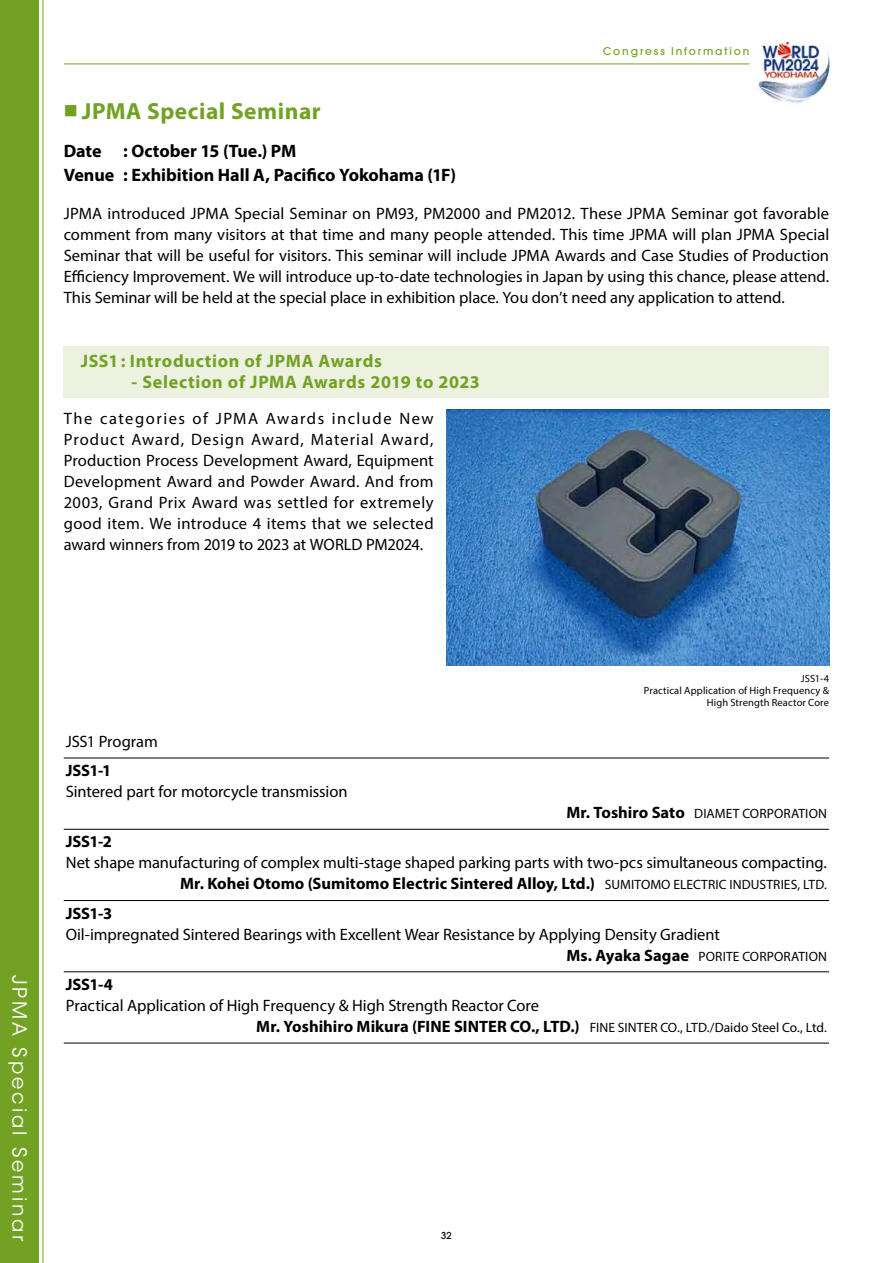
<style>
.page{position:relative;width:893px;height:1263px;background:#fff}
.page>*{position:absolute;margin:0;border:0;box-sizing:border-box;transform-origin:0 0}
.t1{font:700 23.4px "Myriad Pro";letter-spacing:.02em;color:#72a223}
.t2{font:19.5px "ITC Avant Garde Std";letter-spacing:.15em;color:#fff}
.t3{font:700 18px/24px "Myriad Pro";color:#000}
.t4{font:700 18px "Myriad Pro";letter-spacing:.04em;color:#72a223}
.t5{font:16.5px/21px "Myriad Pro";letter-spacing:-.005em;color:#000;text-align:justify}
.t6{font:700 16.5px "Myriad Pro";letter-spacing:-.01em;color:#000}
.t7{font:13.5px "Myriad Pro";letter-spacing:.01em;color:#000}
.t8{font:500 10.65px "ITC Avant Garde Pro";letter-spacing:.175em;color:#72a223}
.t9{font:10.5px/12px "Myriad Pro";letter-spacing:.01em;color:#000;text-align:right}
.t10{font:500 9.6px "ITC Avant Garde Pro";color:#000}
.s1{font-family:"Koz Min Pr 6 N";font-weight:400;font-size:14.1px}
.s2{font-weight:700;font-size:16.5px}
.s3{font-weight:700}
.s4{font-size:13.5px}
</style>
<div class="page">
<img style="left:758px;top:41px;width:72px;height:63px">
<div style="left:0;top:0;width:38px;height:1263px;background:#72a223"></div>
<hr style="left:64px;top:63px;width:685px;height:1px;background:#72a223">
<hr style="left:43px;top:0;width:1px;height:1263px;background:#72a223">
<div style="left:64px;top:346px;width:765px;height:51px;background:#ecf1e0"></div>
<img style="left:446px;top:410px;width:383px;height:255px">
<hr style="left:64px;top:758px;width:765px;height:1px;background:#000">
<hr style="left:64px;top:829px;width:765px;height:1px;background:#000">
<hr style="left:64px;top:900px;width:765px;height:1px;background:#000">
<hr style="left:64px;top:971px;width:765px;height:1px;background:#000">
<hr style="left:64px;top:1043px;width:765px;height:1px;background:#000">
<p class="t8" style="left:603px;top:44px;width:148px">Congress Information</p>
<h1 class="t1" style="left:64px;top:96px;width:259px"><span class="s1">■</span> JPMA Special Seminar</h1>
<p class="t3" style="left:64px;top:138px;width:394px">Date : October 15 (Tue.) PM<br>Venue : Exhibition Hall A, Pacifico Yokohama (1F)</p>
<p class="t5" style="left:64px;top:203px;width:767px">JPMA introduced JPMA Special Seminar on PM93, PM2000 and PM2012. These JPMA Seminar got favorable comment from many visitors at that time and many people attended. This time JPMA will plan JPMA Special Seminar that will be useful for visitors. This seminar will include JPMA Awards and Case Studies of Production Efficiency Improvement. We will introduce up-to-date technologies in Japan by using this chance, please attend.<br>This Seminar will be held at the special place in exhibition place. You don’t need any application to attend.</p>
<p class="t4" style="left:81px;top:349px;width:303px">JSS1: Introduction of JPMA Awards</p>
<p class="t4" style="left:132px;top:370px;width:350px">- Selection of JPMA Awards 2019 to 2023</p>
<p class="t5" style="left:64px;top:407px;width:372px">The categories of JPMA Awards include New Product Award, Design Award, Material Award, Production Process Development Award, Equipment Development Award and Powder Award. And from 2003, Grand Prix Award was settled for extremely good item. We introduce 4 items that we selected award winners from 2019 to 2023 at WORLD PM2024.</p>
<p class="t2" style="left:31px;top:975px;width:268px;rotate:90deg">JPMA Special Seminar</p>
<p class="t5" style="left:66px;top:730px;width:93px">JSS1 Program</p>
<p class="t6" style="left:66px;top:760px;width:47px">JSS1-1</p>
<p class="t5" style="left:66px;top:781px;width:283px">Sintered part for motorcycle transmission</p>
<p class="t9" style="left:644px;top:673px;width:187px">JSS1-4<br>Practical Application of High Frequency &amp;<br>High Strength Reactor Core</p>
<p class="t7" style="left:566px;top:805px;width:262px"><span class="s2">Mr. Toshiro Sato</span> DIAMET CORPORATION</p>
<p class="t6" style="left:66px;top:831px;width:47px">JSS1-2</p>
<p class="t5" style="left:66px;top:852px;width:763px;text-align:right">Net shape manufacturing of complex multi-stage shaped parking parts with two-pcs simultaneous compacting.<br><span class="s3">Mr. Kohei Otomo (Sumitomo Electric Sintered Alloy, Ltd.)</span> <span class="s4">SUMITOMO ELECTRIC INDUSTRIES, LTD.</span></p>
<p class="t6" style="left:66px;top:902px;width:48px">JSS1-3</p>
<p class="t5" style="left:66px;top:923px;width:656px">Oil-impregnated Sintered Bearings with Excellent Wear Resistance by Applying Density Gradient</p>
<p class="t7" style="left:566px;top:948px;width:262px"><span class="s2">Ms. Ayaka Sagae</span> PORITE CORPORATION</p>
<p class="t6" style="left:66px;top:973px;width:49px">JSS1-4</p>
<p class="t5" style="left:256px;top:994px;width:572px;text-indent:-190px">Practical Application of High Frequency &amp; High Strength Reactor Core<br><span class="s3">Mr. Yoshihiro Mikura (FINE SINTER CO., LTD.)</span> <span class="s4">FINE SINTER CO., LTD./Daido Steel Co., Ltd.</span></p>
<p class="t10" style="left:441px;top:1229px;width:12px">32</p>
</div>
